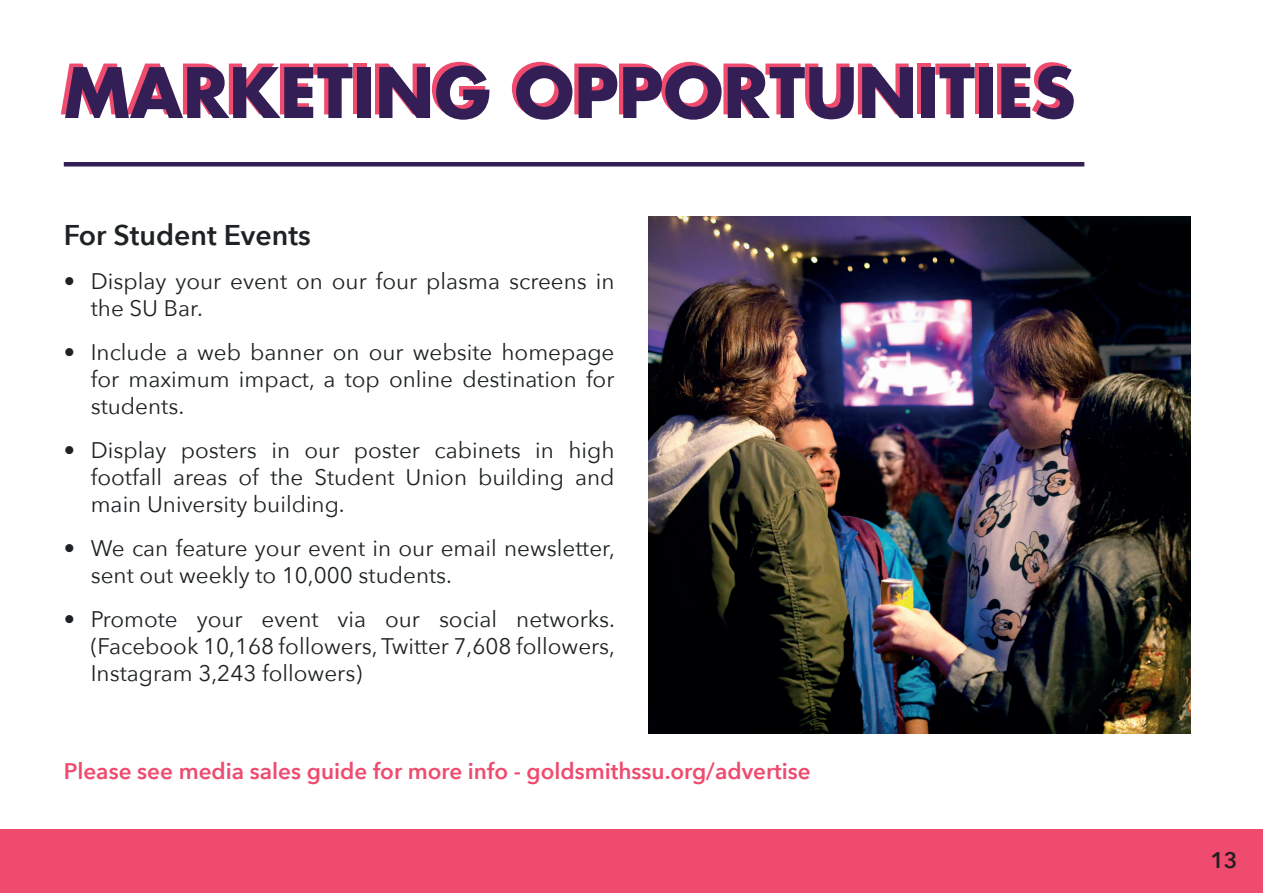
<style>
.page{position:relative;width:1263px;height:893px;background:#fff}
.page>*{position:absolute;margin:0;border:0;box-sizing:border-box;transform-origin:0 0}
.t1{font:700 67.5px "Futura";color:#341e56}
.t2{font:600 28.5px "Avenir Next";color:#1e2224}
.t3{font:22.5px/27px "Avenir Next";color:#1e2224;text-align:justify}
.t4{font:600 22.5px "Avenir Next";color:#ef4b6e}
.t5{font:600 22.5px "Avenir Next";color:#231f20}
</style>
<div class="page">
<div style="left:64px;top:162px;width:1020px;height:5px;background:#341e56"></div>
<div style="left:0;top:829px;width:1263px;height:64px;background:#ef4b6e"></div>
<img style="left:648px;top:217px;width:543px;height:516px">
<h1 class="t1" style="left:64px;top:48px;width:1013px">MARKETING OPPORTUNITIES</h1>
<p class="t2" style="left:64px;top:211px;width:249px">For Student Events</p>
<p class="t3" style="left:91px;top:267px;width:525px;text-indent:-27px">• Display your event on our four plasma screens in the SU Bar.</p>
<p class="t3" style="left:91px;top:338px;width:525px;text-indent:-27px">• Include a web banner on our website homepage for maximum impact, a top online destination for students.</p>
<p class="t3" style="left:91px;top:436px;width:525px;text-indent:-27px">• Display posters in our poster cabinets in high footfall areas of the Student Union building and main University building.</p>
<p class="t3" style="left:91px;top:534px;width:526px;text-indent:-27px">• We can feature your event in our email newsletter, sent out weekly to 10,000 students.</p>
<p class="t3" style="left:91px;top:605px;width:526px;text-indent:-27px">• Promote your event via our social networks. (Facebook 10,168 followers, Twitter 7,608 followers, Instagram 3,243 followers)</p>
<p class="t4" style="left:64px;top:752px;width:748px">Please see media sales guide for more info - goldsmithssu.org/advertise</p>
<p class="t5" style="left:1210px;top:841px;width:29px">13</p>
</div>
